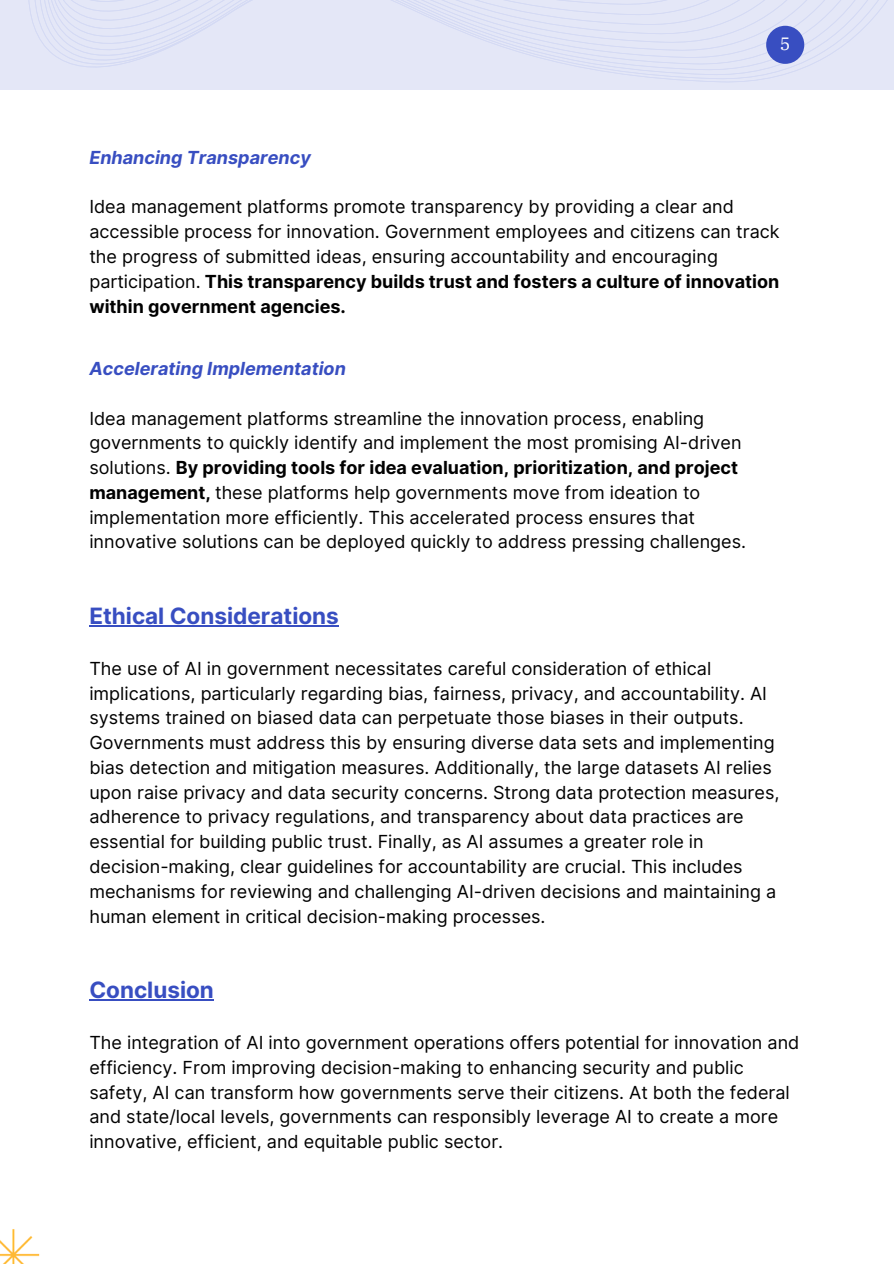
<style>
.page{position:relative;width:894px;height:1264px;background:#fff}
.page>*{position:absolute;margin:0;border:0;box-sizing:border-box;transform-origin:0 0}
.t1{font:700 22.5px "Inter";color:#384ec1}
.t2{font:18px/24.8px "Inter";color:#000}
.t3{font:italic 700 18px "Inter";color:#384ec1}
.t4{font:17.7px "IBM Plex Serif";color:#fff}
.s1{font-weight:700}
</style>
<div class="page">
<svg style="left:0;top:0;width:893px;height:90px;background:#e2e5f6"></svg>
<div style="left:766px;top:26px;width:38px;height:38px;background:#384ec1;border-radius:50%"></div>
<img style="left:0;top:1229px;width:40px;height:34px">
<hr style="left:89px;top:625px;width:250px;height:1px;background:#384ec1">
<hr style="left:89px;top:999px;width:125px;height:1px;background:#384ec1">
<p class="t4" style="left:779px;top:32px;width:12px">5</p>
<h2 class="t3" style="left:89px;top:147px;width:223px">Enhancing Transparency</h2>
<p class="t2" style="left:89px;top:194px;width:691px">Idea management platforms promote transparency by providing a clear and accessible process for innovation. Government employees and citizens can track the progress of submitted ideas, ensuring accountability and encouraging participation. <span class="s1">This transparency builds trust and fosters a culture of innovation within government agencies.</span></p>
<h2 class="t3" style="left:89px;top:358px;width:258px">Accelerating Implementation</h2>
<p class="t2" style="left:89px;top:405px;width:658px">Idea management platforms streamline the innovation process, enabling governments to quickly identify and implement the most promising AI-driven solutions. <span class="s1">By providing tools for idea evaluation, prioritization, and project management,</span> these platforms help governments move from ideation to implementation more efficiently. This accelerated process ensures that innovative solutions can be deployed quickly to address pressing challenges.</p>
<h1 class="t1" style="left:89px;top:602px;width:251px">Ethical Considerations</h1>
<p class="t2" style="left:89px;top:656px;width:691px">The use of AI in government necessitates careful consideration of ethical implications, particularly regarding bias, fairness, privacy, and accountability. AI systems trained on biased data can perpetuate those biases in their outputs.<br>Governments must address this by ensuring diverse data sets and implementing bias detection and mitigation measures. Additionally, the large datasets AI relies upon raise privacy and data security concerns. Strong data protection measures, adherence to privacy regulations, and transparency about data practices are essential for building public trust. Finally, as AI assumes a greater role in decision-making, clear guidelines for accountability are crucial. This includes mechanisms for reviewing and challenging AI-driven decisions and maintaining a human element in critical decision-making processes.</p>
<h1 class="t1" style="left:89px;top:976px;width:126px">Conclusion</h1>
<p class="t2" style="left:89px;top:1030px;width:711px">The integration of AI into government operations offers potential for innovation and efficiency. From improving decision-making to enhancing security and public safety, AI can transform how governments serve their citizens. At both the federal and state/local levels, governments can responsibly leverage AI to create a more innovative, efficient, and equitable public sector.</p>
</div>
